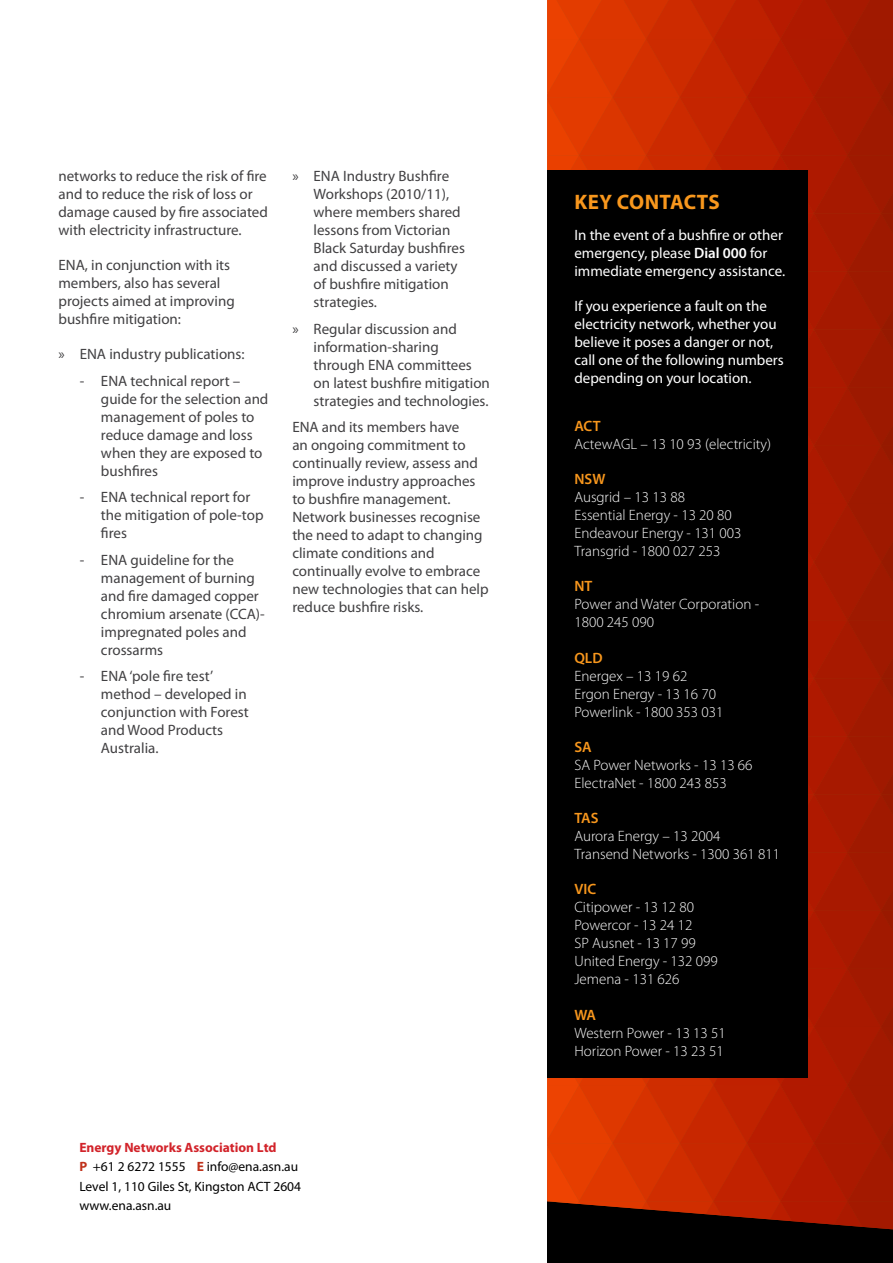
<style>
.page{position:relative;width:893px;height:1263px;background:#fff}
.page>*{position:absolute;margin:0;border:0;box-sizing:border-box;transform-origin:0 0}
.t1{font:700 21px "Myriad Pro";letter-spacing:.02em;color:#f8971d}
.t2{font:15px/18px "Myriad Pro";color:#414042}
.t3{font:300 15px/18px "Myriad Pro";color:#fff}
.t4{font:15px/18px "Myriad Pro";color:#fff}
.t5{font:600 15px "Myriad Pro";color:#f8971d}
.t6{font:13.5px/19.5px "Myriad Pro";color:#000}
.s1{font-weight:700;color:#d2232a}
.s2{font-weight:700;color:#c0311a}
.s3{font-weight:600}
</style>
<div class="page">
<div style="left:547px;top:1180px;width:346px;height:83px;background:#000"></div>
<svg style="left:547px;top:0;width:346px;height:1229px;background:#b22000"></svg>
<div style="left:547px;top:170px;width:261px;height:908px;background:#000"></div>
<p class="t2" style="left:58px;top:167px;width:211px">networks to reduce the risk of fire and to reduce the risk of loss or damage caused by fire associated with electricity infrastructure.</p>
<p class="t2" style="left:58px;top:256px;width:178px">ENA, in conjunction with its members, also has several projects aimed at improving bushfire mitigation:</p>
<p class="t2" style="left:58px;top:345px;width:188px">» ENA industry publications:</p>
<p class="t2" style="left:101px;top:372px;width:169px;text-indent:-21px">- ENA technical report – guide for the selection and management of poles to reduce damage and loss when they are exposed to bushfires</p>
<p class="t2" style="left:101px;top:488px;width:164px;text-indent:-21px">- ENA technical report for the mitigation of pole-top fires</p>
<p class="t2" style="left:101px;top:551px;width:165px;text-indent:-21px">- ENA guideline for the management of burning and fire damaged copper chromium arsenate (CCA)- impregnated poles and crossarms</p>
<p class="t2" style="left:101px;top:667px;width:149px;text-indent:-21px">- ENA ‘pole fire test’ method – developed in conjunction with Forest and Wood Products<br>Australia.</p>
<p class="t2" style="left:314px;top:167px;width:153px;text-indent:-21px">» ENA Industry Bushfire<br>Workshops (2010/11), where members shared lessons from Victorian<br>Black Saturday bushfires and discussed a variety of bushfire mitigation strategies.</p>
<p class="t2" style="left:314px;top:320px;width:178px;text-indent:-21px">» Regular discussion and information-sharing through ENA committees on latest bushfire mitigation strategies and technologies.</p>
<p class="t2" style="left:292px;top:418px;width:198px">ENA and its members have<br>an ongoing commitment to continually review, assess and improve industry approaches to bushfire management.<br>Network businesses recognise the need to adapt to changing climate conditions and continually evolve to embrace new technologies that can help reduce bushfire risks.</p>
<p class="t6" style="left:79px;top:1137px;width:223px"><span class="s1">Energy Networks Association Ltd<br></span><span class="s2">P</span> +61 2 6272 1555 <span class="s2">E</span> info@ena.asn.au<br>Level 1, 110 Giles St, Kingston ACT 2604 www.ena.asn.au</p>
<h1 class="t1" style="left:575px;top:188px;width:147px">KEY CONTACTS</h1>
<p class="t4" style="left:574px;top:226px;width:212px">In the event of a bushfire or other emergency, please <span class="s3">Dial 000</span> for immediate emergency assistance.</p>
<p class="t4" style="left:574px;top:297px;width:211px">If you experience a fault on the electricity network, whether you believe it poses a danger or not, call one of the following numbers depending on your location.</p>
<p class="t5" style="left:574px;top:416px;width:28px">ACT</p>
<p class="t3" style="left:574px;top:435px;width:198px">ActewAGL – 13 10 93 (electricity)</p>
<p class="t5" style="left:574px;top:469px;width:32px">NSW</p>
<p class="t3" style="left:574px;top:488px;width:169px">Ausgrid – 13 13 88<br>Essential Energy - 13 20 80<br>Endeavour Energy - 131 003<br>Transgrid - 1800 027 253</p>
<p class="t5" style="left:574px;top:577px;width:20px">NT</p>
<p class="t3" style="left:574px;top:595px;width:186px">Power and Water Corporation -<br>1800 245 090</p>
<p class="t5" style="left:574px;top:648px;width:30px">QLD</p>
<p class="t3" style="left:574px;top:666px;width:151px">Energex – 13 19 62<br>Ergon Energy - 13 16 70<br>Powerlink - 1800 353 031</p>
<p class="t5" style="left:574px;top:737px;width:19px">SA</p>
<p class="t3" style="left:574px;top:756px;width:180px">SA Power Networks - 13 13 66<br>ElectraNet - 1800 243 853</p>
<p class="t5" style="left:574px;top:808px;width:26px">TAS</p>
<p class="t3" style="left:574px;top:827px;width:207px">Aurora Energy – 13 2004<br>Transend Networks - 1300 361 811</p>
<p class="t5" style="left:574px;top:880px;width:23px">VIC</p>
<p class="t3" style="left:574px;top:898px;width:145px">Citipower - 13 12 80<br>Powercor - 13 24 12<br>SP Ausnet - 13 17 99<br>United Energy - 132 099<br>Jemena - 131 626</p>
<p class="t5" style="left:574px;top:1005px;width:23px">WA</p>
<p class="t3" style="left:574px;top:1023px;width:153px">Western Power - 13 13 51<br>Horizon Power - 13 23 51</p>
</div>
